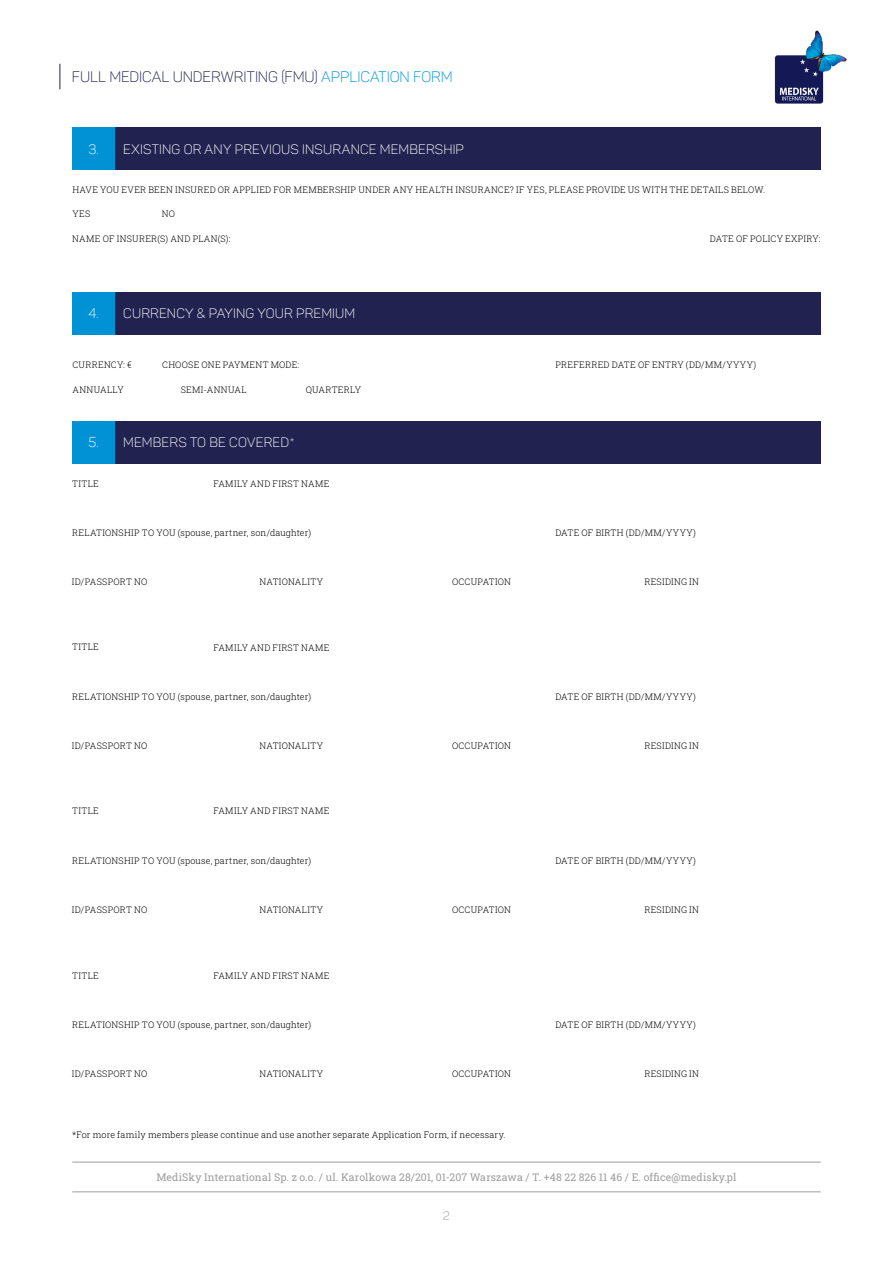
<style>
.page{position:relative;width:893px;height:1263px;background:#fff}
.page>*{position:absolute;margin:0;border:0;box-sizing:border-box;transform-origin:0 0}
.t1{font:15px "Panton Light Caps";color:#222250}
.t2{font:13.5px "Panton Light Caps";letter-spacing:.015em;color:#fff}
.t3{font:12px "Panton Light Caps";color:#9d9d9c}
.t4{font:10.5px "Roboto Slab";letter-spacing:.015em;color:#9d9d9c}
.t5{font:300 9px "Roboto Slab";letter-spacing:.025em;color:#000}
.s1{color:#0092d4}
</style>
<div class="page">
<img style="left:774px;top:30px;width:73px;height:74px">
<svg style="left:60px;top:64px;width:1px;height:25px"></svg>
<hr style="left:72px;top:1162px;width:749px;height:1px;background:#9d9d9c">
<hr style="left:72px;top:1191px;width:749px;height:1px;background:#9d9d9c">
<div style="left:72px;top:128px;width:749px;height:42px;background:#222250"></div>
<div style="left:72px;top:292px;width:749px;height:42px;background:#222250"></div>
<div style="left:72px;top:128px;width:43px;height:42px;background:#0092d4"></div>
<div style="left:72px;top:292px;width:43px;height:42px;background:#0092d4"></div>
<div style="left:72px;top:421px;width:749px;height:43px;background:#222250"></div>
<div style="left:72px;top:421px;width:43px;height:43px;background:#0092d4"></div>
<h1 class="t1" style="left:72px;top:68px;width:382px">FULL MEDICAL UNDERWRITING (FMU) <span class="s1">APPLICATION FORM</span></h1>
<h2 class="t2" style="left:88px;top:141px;width:12px">3.</h2>
<h2 class="t2" style="left:123px;top:141px;width:342px">EXISTING OR ANY PREVIOUS INSURANCE MEMBERSHIP</h2>
<p class="t5" style="left:72px;top:184px;width:694px">HAVE YOU EVER BEEN INSURED OR APPLIED FOR MEMBERSHIP UNDER ANY HEALTH INSURANCE? IF YES, PLEASE PROVIDE US WITH THE DETAILS BELOW.</p>
<p class="t5" style="left:72px;top:208px;width:19px">YES</p>
<p class="t5" style="left:162px;top:208px;width:15px">NO</p>
<p class="t5" style="left:72px;top:233px;width:160px">NAME OF INSURER(S) AND PLAN(S):</p>
<h2 class="t2" style="left:88px;top:305px;width:12px">4.</h2>
<h2 class="t2" style="left:123px;top:305px;width:233px">CURRENCY &amp; PAYING YOUR PREMIUM</h2>
<p class="t5" style="left:710px;top:233px;width:112px">DATE OF POLICY EXPIRY:</p>
<p class="t5" style="left:72px;top:359px;width:61px">CURRENCY: €</p>
<p class="t5" style="left:162px;top:359px;width:138px">CHOOSE ONE PAYMENT MODE:</p>
<p class="t5" style="left:555px;top:359px;width:202px">PREFERRED DATE OF ENTRY (DD/MM/YYYY)</p>
<p class="t5" style="left:72px;top:384px;width:53px">ANNUALLY</p>
<p class="t5" style="left:181px;top:384px;width:67px">SEMI-ANNUAL</p>
<p class="t5" style="left:306px;top:384px;width:57px">QUARTERLY</p>
<h2 class="t2" style="left:88px;top:434px;width:12px">5.</h2>
<p class="t5" style="left:72px;top:477px;width:28px">TITLE</p>
<h2 class="t2" style="left:123px;top:434px;width:173px">MEMBERS TO BE COVERED*</h2>
<p class="t5" style="left:213px;top:477px;width:117px">FAMILY AND FIRST NAME</p>
<p class="t5" style="left:72px;top:526px;width:240px">RELATIONSHIP TO YOU (spouse, partner, son/daughter)</p>
<p class="t5" style="left:72px;top:576px;width:77px">ID/PASSPORT NO</p>
<p class="t5" style="left:72px;top:641px;width:28px">TITLE</p>
<p class="t5" style="left:260px;top:576px;width:65px">NATIONALITY</p>
<p class="t5" style="left:213px;top:641px;width:117px">FAMILY AND FIRST NAME</p>
<p class="t5" style="left:72px;top:690px;width:240px">RELATIONSHIP TO YOU (spouse, partner, son/daughter)</p>
<p class="t5" style="left:72px;top:740px;width:77px">ID/PASSPORT NO</p>
<p class="t5" style="left:72px;top:805px;width:28px">TITLE</p>
<p class="t5" style="left:260px;top:740px;width:65px">NATIONALITY</p>
<p class="t5" style="left:213px;top:805px;width:117px">FAMILY AND FIRST NAME</p>
<p class="t5" style="left:72px;top:854px;width:240px">RELATIONSHIP TO YOU (spouse, partner, son/daughter)</p>
<p class="t5" style="left:72px;top:904px;width:77px">ID/PASSPORT NO</p>
<p class="t5" style="left:72px;top:969px;width:28px">TITLE</p>
<p class="t5" style="left:260px;top:904px;width:65px">NATIONALITY</p>
<p class="t5" style="left:213px;top:969px;width:117px">FAMILY AND FIRST NAME</p>
<p class="t5" style="left:72px;top:1018px;width:240px">RELATIONSHIP TO YOU (spouse, partner, son/daughter)</p>
<p class="t5" style="left:72px;top:1068px;width:77px">ID/PASSPORT NO</p>
<p class="t5" style="left:260px;top:1068px;width:65px">NATIONALITY</p>
<p class="t5" style="left:452px;top:576px;width:60px">OCCUPATION</p>
<p class="t5" style="left:452px;top:740px;width:60px">OCCUPATION</p>
<p class="t5" style="left:452px;top:904px;width:60px">OCCUPATION</p>
<p class="t5" style="left:452px;top:1068px;width:60px">OCCUPATION</p>
<p class="t5" style="left:72px;top:1128px;width:435px">*For more family members please continue and use another separate Application Form, if necessary.</p>
<p class="t5" style="left:555px;top:526px;width:142px">DATE OF BIRTH (DD/MM/YYYY)</p>
<p class="t5" style="left:644px;top:576px;width:56px">RESIDING IN</p>
<p class="t5" style="left:555px;top:690px;width:142px">DATE OF BIRTH (DD/MM/YYYY)</p>
<p class="t5" style="left:644px;top:740px;width:56px">RESIDING IN</p>
<p class="t5" style="left:555px;top:854px;width:142px">DATE OF BIRTH (DD/MM/YYYY)</p>
<p class="t5" style="left:644px;top:904px;width:56px">RESIDING IN</p>
<p class="t5" style="left:555px;top:1018px;width:142px">DATE OF BIRTH (DD/MM/YYYY)</p>
<p class="t5" style="left:644px;top:1068px;width:56px">RESIDING IN</p>
<p class="t4" style="left:156px;top:1170px;width:581px">MediSky International Sp. z o.o. / ul. Karolkowa 28/201, 01-207 Warszawa / T. +48 22 826 11 46 / E. office@medisky.pl</p>
<h3 class="t3" style="left:443px;top:1209px;width:9px">2</h3>
</div>
